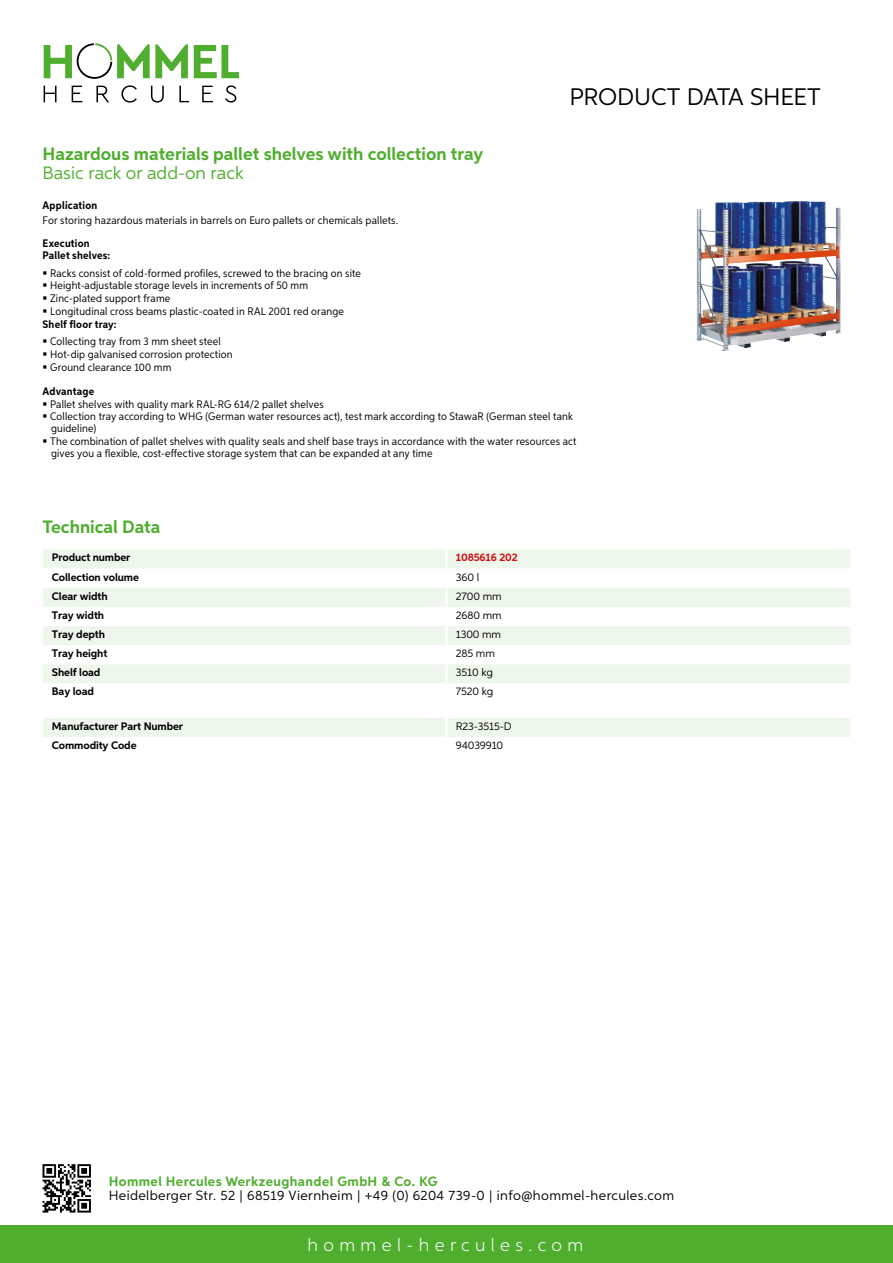
<style>
.page{position:relative;width:893px;height:1263px;background:#fff}
.page>*{position:absolute;margin:0;border:0;box-sizing:border-box;transform-origin:0 0}
.t1{font:24px "Aspira";letter-spacing:-.01em;color:#000}
.t2{font:700 18px "Aspira";color:#50ae2f}
.t3{font:18px "Aspira";color:#50ae2f}
.t4{font:300 18px "Aspira";letter-spacing:.3em;color:#fff}
.t5{font:13.5px "Aspira";letter-spacing:.03em;color:#000}
.t6{font:700 13.5px "Aspira";letter-spacing:.03em;color:#50ae2f}
.t7{font:10.95px/12.8px "Aspira Nar";letter-spacing:.015em;color:#000}
.t8{font:700 10.95px "Aspira";letter-spacing:-.01em;color:#000}
.t9{font:700 10.95px/12.8px "Aspira Nar";letter-spacing:.015em;color:#000}
.t10{font:10.95px "Aspira";letter-spacing:-.01em;color:#000}
.t11{font:700 10.95px "Aspira";letter-spacing:-.01em;color:#cd1013}
</style>
<div class="page">
<div style="left:0;top:1226px;width:893px;height:37px;background:#50ae2f"></div>
<svg style="left:43px;top:1164px;width:48px;height:48px"></svg>
<svg style="left:194px;top:45px;width:45px;height:33px"></svg>
<svg style="left:44px;top:43px;width:144px;height:36px"></svg>
<svg style="left:44px;top:86px;width:13px;height:16px"></svg>
<svg style="left:72px;top:86px;width:10px;height:16px"></svg>
<svg style="left:96px;top:86px;width:13px;height:16px"></svg>
<svg style="left:121px;top:85px;width:16px;height:18px"></svg>
<svg style="left:151px;top:86px;width:13px;height:17px"></svg>
<svg style="left:179px;top:86px;width:10px;height:16px"></svg>
<svg style="left:202px;top:86px;width:11px;height:16px"></svg>
<svg style="left:225px;top:85px;width:11px;height:18px"></svg>
<div style="left:43px;top:549px;width:807px;height:19px;background:#eef7eb"></div>
<svg style="left:43px;top:588px;width:807px;height:95px;fill:#eef7eb"></svg>
<hr style="left:445px;top:549px;width:3px;height:20px;background:#fff">
<hr style="left:445px;top:588px;width:3px;height:19px;background:#fff">
<hr style="left:445px;top:607px;width:3px;height:19px;background:#fff">
<hr style="left:445px;top:626px;width:3px;height:19px;background:#fff">
<hr style="left:445px;top:645px;width:3px;height:19px;background:#fff">
<hr style="left:445px;top:664px;width:3px;height:19px;background:#fff">
<div style="left:43px;top:718px;width:807px;height:19px;background:#eef7eb"></div>
<img style="left:696px;top:201px;width:96px;height:140px">
<h1 class="t1" style="left:569px;top:82px;width:253px">Product data sh eet</h1>
<h2 class="t2" style="left:43px;top:142px;width:442px">Hazardous materials pallet shelves with collection tray</h2>
<h2 class="t3" style="left:43px;top:162px;width:203px">Basic rack or add-on rack</h2>
<p class="t9" style="left:43px;top:199px;width:56px">Application</p>
<p class="t7" style="left:43px;top:214px;width:357px">For storing hazardous materials in barrels on Euro pallets or chemicals pallets.</p>
<p class="t9" style="left:43px;top:237px;width:69px">Execution<br>Pallet shelves:</p>
<p class="t7" style="left:50px;top:266px;width:312px">Racks consist of cold-formed profiles, screwed to the bracing on site Height-adjustable storage levels in increments of 50 mm Zinc-plated support frame<br>Longitudinal cross beams plastic-coated in RAL 2001 red orange</p>
<p class="t9" style="left:43px;top:318px;width:76px">Shelf floor tray:</p>
<p class="t7" style="left:50px;top:335px;width:184px">Collecting tray from 3 mm sheet steel<br>Hot-dip galvanised corrosion protection<br>Ground clearance 100 mm</p>
<p class="t9" style="left:43px;top:385px;width:53px">Advantage</p>
<p class="t7" style="left:50px;top:397px;width:528px">Pallet shelves with quality mark RAL-RG 614/2 pallet shelves<br>Collection tray according to WHG (German water resources act), test mark according to StawaR (German steel tank guideline)<br>The combination of pallet shelves with quality seals and shelf base trays in accordance with the water resources act gives you a flexible, cost-effective storage system that can be expanded at any time</p>
<h2 class="t2" style="left:43px;top:515px;width:120px">Technical Data</h2>
<p class="t8" style="left:52px;top:551px;width:80px">Product number</p>
<p class="t11" style="left:456px;top:551px;width:63px">1085616 202</p>
<p class="t8" style="left:52px;top:570px;width:89px">Collection volume</p>
<p class="t10" style="left:456px;top:570px;width:25px">360 l</p>
<p class="t8" style="left:52px;top:589px;width:57px">Clear width</p>
<p class="t10" style="left:456px;top:589px;width:47px">2700 mm</p>
<p class="t8" style="left:52px;top:608px;width:54px">Tray width</p>
<p class="t10" style="left:456px;top:608px;width:47px">2680 mm</p>
<p class="t8" style="left:52px;top:627px;width:55px">Tray depth</p>
<p class="t10" style="left:456px;top:627px;width:47px">1300 mm</p>
<p class="t8" style="left:52px;top:646px;width:57px">Tray height</p>
<p class="t10" style="left:456px;top:647px;width:41px">285 mm</p>
<p class="t8" style="left:52px;top:666px;width:50px">Shelf load</p>
<p class="t10" style="left:456px;top:666px;width:39px">3510 kg</p>
<p class="t8" style="left:52px;top:685px;width:44px">Bay load</p>
<p class="t10" style="left:456px;top:685px;width:39px">7520 kg</p>
<p class="t8" style="left:52px;top:719px;width:133px">Manufacturer Part Number</p>
<p class="t10" style="left:456px;top:719px;width:56px">R23-3515-D</p>
<p class="t8" style="left:52px;top:738px;width:86px">Commodity Code</p>
<p class="t10" style="left:456px;top:738px;width:49px">94039910</p>
<p class="t6" style="left:109px;top:1172px;width:330px">Hommel Hercules Werkzeughandel GmbH &amp; Co. KG</p>
<p class="t5" style="left:109px;top:1187px;width:567px">Heidelberger Str. 52 | 68519 Viernheim | +49 (0) 6204 739-0 | info@hommel-hercules.com</p>
<h2 class="t4" style="left:307px;top:1234px;width:277px">hommel-hercules.com</h2>
</div>
